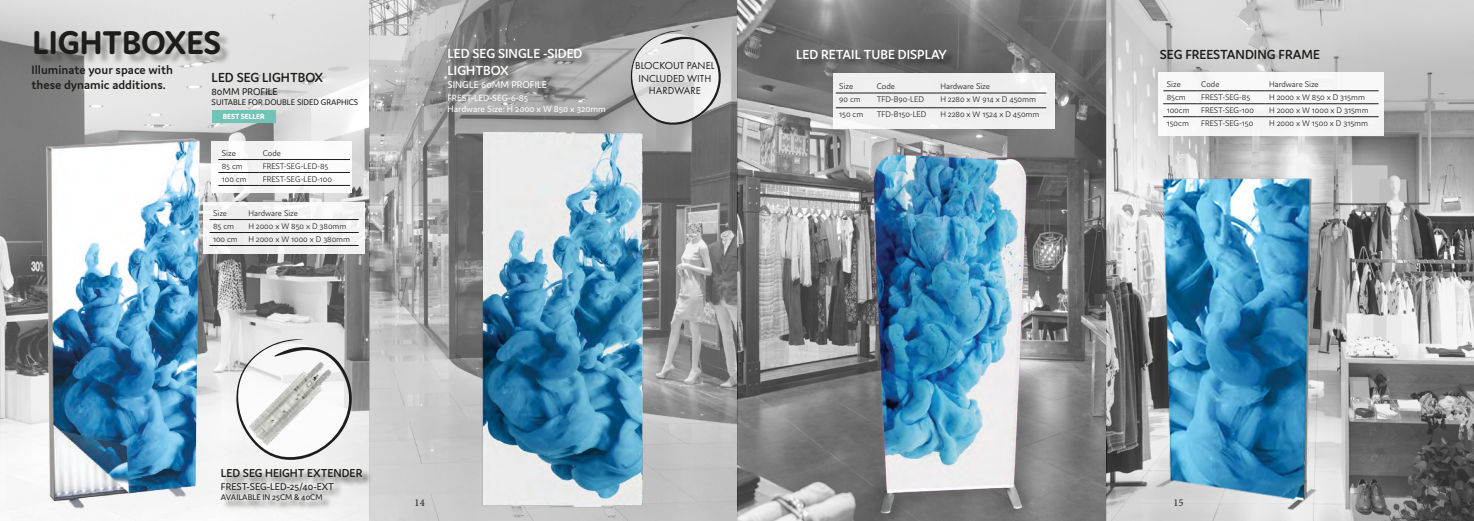
<style>
.page{position:relative;width:1474px;height:521px;background:#fff}
.page>*{position:absolute;margin:0;border:0;box-sizing:border-box;transform-origin:0 0}
.t1{font:700 35px "Domus";color:#1d1d1b}
.t2{font:600 14px/16.8px "Domus";color:#fff}
.t3{font:600 14px "Domus";color:#1d1d1b}
.t4{font:600 13.12px/15.8px "Domus";color:#1d1d1b}
.t5{font:600 12.25px "Domus";color:#1d1d1b}
.t6{font:10.5px "Domus";color:#1d1d1b}
.t7{font:10.5px/12.6px "Futura PT";color:#1d1d1b;text-align:center}
.t8{font:10.5px "Domus";color:#fff}
.t9{font:10.5px "Minion Pro";color:#1d1d1b}
.t10{font:9.62px/11.5px "Domus";color:#fff}
.t11{font:300 8.75px/13px "Domus";color:#1d1d1b}
.t12{font:8.75px "Domus";color:#1d1d1b}
.t13{font:800 7.88px "Domus";color:#fff}
</style>
<div class="page">
<img style="left:0;top:0;width:1473px;height:521px">
<svg style="left:249px;top:335px;width:108px;height:131px"></svg>
<div style="left:36px;top:33px;width:195px;height:32px;background:#1d1d1b;opacity:.36"></div>
<div style="left:222px;top:469px;width:150px;height:41px;background:#1d1d1b;opacity:.75"></div>
<img style="left:249px;top:353px;width:93px;height:98px">
<img style="left:0;top:124px;width:249px;height:396px">
<div style="left:449px;top:49px;width:142px;height:49px;background:#1d1d1b;opacity:.75"></div>
<svg style="left:624px;top:27px;width:101px;height:103px;background:#c3c3c3"></svg>
<div style="left:212px;top:141px;width:140px;height:51px;background:#fff"></div>
<hr style="left:218px;top:159px;width:41px;height:1px;background:#1d1d1b">
<hr style="left:259px;top:159px;width:91px;height:1px;background:#1d1d1b">
<hr style="left:218px;top:172px;width:41px;height:1px;background:#1d1d1b">
<hr style="left:259px;top:172px;width:91px;height:1px;background:#1d1d1b">
<hr style="left:218px;top:185px;width:41px;height:1px;background:#1d1d1b">
<hr style="left:259px;top:185px;width:91px;height:1px;background:#1d1d1b">
<div style="left:212px;top:110px;width:63px;height:13px;background:#71c3b6"></div>
<img style="left:809px;top:118px;width:284px;height:403px">
<div style="left:832px;top:73px;width:222px;height:56px;background:#efefef"></div>
<div style="left:797px;top:50px;width:159px;height:19px;background:#1d1d1b;opacity:.75"></div>
<img style="left:365px;top:132px;width:391px;height:389px">
<div style="left:203px;top:202px;width:162px;height:52px;background:#f0f0f0"></div>
<div style="left:1157px;top:72px;width:226px;height:64px;background:#f7f7f7"></div>
<img style="left:1101px;top:165px;width:271px;height:356px">
<hr style="left:209px;top:219px;width:36px;height:1px;background:#1d1d1b">
<hr style="left:245px;top:219px;width:114px;height:1px;background:#1d1d1b">
<hr style="left:209px;top:232px;width:36px;height:1px;background:#1d1d1b">
<hr style="left:245px;top:232px;width:114px;height:1px;background:#1d1d1b">
<hr style="left:209px;top:245px;width:36px;height:1px;background:#1d1d1b">
<hr style="left:245px;top:245px;width:114px;height:1px;background:#1d1d1b">
<hr style="left:835px;top:93px;width:38px;height:1px;background:#1d1d1b">
<hr style="left:873px;top:93px;width:63px;height:1px;background:#1d1d1b">
<hr style="left:936px;top:93px;width:110px;height:1px;background:#1d1d1b">
<hr style="left:835px;top:108px;width:38px;height:1px;background:#1d1d1b">
<hr style="left:873px;top:108px;width:63px;height:1px;background:#1d1d1b">
<hr style="left:936px;top:108px;width:110px;height:1px;background:#1d1d1b">
<hr style="left:1163px;top:91px;width:34px;height:1px;background:#1d1d1b">
<hr style="left:1197px;top:91px;width:68px;height:1px;background:#1d1d1b">
<hr style="left:1265px;top:91px;width:113px;height:1px;background:#1d1d1b">
<hr style="left:1163px;top:104px;width:34px;height:1px;background:#1d1d1b">
<hr style="left:1197px;top:104px;width:68px;height:1px;background:#1d1d1b">
<hr style="left:1265px;top:104px;width:113px;height:1px;background:#1d1d1b">
<hr style="left:1163px;top:117px;width:34px;height:1px;background:#1d1d1b">
<hr style="left:1197px;top:117px;width:68px;height:1px;background:#1d1d1b">
<hr style="left:1265px;top:117px;width:113px;height:1px;background:#1d1d1b">
<h1 class="t1" style="left:32px;top:23px;width:190px">LIGHTBOXES</h1>
<h3 class="t4" style="left:32px;top:61px;width:143px">Illuminate your space with these dynamic additions.</h3>
<h2 class="t3" style="left:212px;top:70px;width:113px">LED SEG LIGHTBOX</h2>
<p class="t6" style="left:212px;top:85px;width:67px">80MM PROFILE</p>
<p class="t12" style="left:212px;top:97px;width:148px">SUITABLE FOR DOUBLE SIDED GRAPHICS</p>
<p class="t13" style="left:223px;top:112px;width:43px">BEST SELLER</p>
<p class="t11" style="left:222px;top:146px;width:15px">Size</p>
<p class="t11" style="left:263px;top:146px;width:20px">Code</p>
<p class="t11" style="left:222px;top:160px;width:23px">85 cm</p>
<p class="t11" style="left:263px;top:160px;width:67px">FREST-SEG-LED-85</p>
<p class="t11" style="left:222px;top:173px;width:26px">100 cm</p>
<p class="t11" style="left:263px;top:173px;width:71px">FREST-SEG-LED-100</p>
<p class="t11" style="left:213px;top:206px;width:15px">Size</p>
<p class="t11" style="left:248px;top:206px;width:51px">Hardware Size</p>
<p class="t11" style="left:213px;top:220px;width:23px">85 cm</p>
<p class="t11" style="left:213px;top:220px;width:139px;text-indent:35px">H 2000 x W 850 x D 380mm<br>100 cm H 2000 x W 1000 x D 380mm</p>
<h2 class="t2" style="left:447px;top:45px;width:136px">LED SEG SINGLE -SIDED<br>LIGHTBOX</h2>
<p class="t8" style="left:447px;top:78px;width:101px">SINGLE 60MM PROFILE</p>
<p class="t10" style="left:447px;top:92px;width:160px">FREST-LED-SEG-6-85<br>Hardware Size: H 2000 x W 850 x 320mm</p>
<p class="t7" style="left:635px;top:59px;width:81px">BLOCKOUT PANEL<br>INCLUDED WITH<br>HARDWARE</p>
<h2 class="t2" style="left:796px;top:46px;width:152px">LED RETAIL TUBE DISPLAY</h2>
<p class="t11" style="left:839px;top:80px;width:15px">Size</p>
<p class="t11" style="left:876px;top:80px;width:20px">Code</p>
<p class="t11" style="left:940px;top:80px;width:51px">Hardware Size</p>
<p class="t11" style="left:839px;top:93px;width:23px">90 cm</p>
<p class="t11" style="left:876px;top:93px;width:49px">TFD-B90-LED</p>
<p class="t11" style="left:940px;top:93px;width:97px">H 2280 x W 914 x D 450mm</p>
<p class="t11" style="left:839px;top:108px;width:26px">150 cm</p>
<p class="t11" style="left:876px;top:108px;width:51px">TFD-B150-LED</p>
<p class="t11" style="left:940px;top:108px;width:101px">H 2280 x W 1524 x D 450mm</p>
<h3 class="t5" style="left:221px;top:466px;width:143px">LED SEG HEIGHT EXTENDER</h3>
<p class="t6" style="left:221px;top:480px;width:115px">FREST-SEG-LED-25/40-EXT</p>
<p class="t12" style="left:221px;top:492px;width:103px">AVAILABLE IN 25CM &amp; 40CM</p>
<p class="t9" style="left:414px;top:496px;width:12px">14</p>
<h2 class="t3" style="left:1159px;top:47px;width:161px">SEG FREESTANDING FRAME</h2>
<p class="t11" style="left:1166px;top:78px;width:15px">Size</p>
<p class="t11" style="left:1201px;top:78px;width:20px">Code</p>
<p class="t11" style="left:1269px;top:78px;width:51px">Hardware Size</p>
<p class="t11" style="left:1166px;top:91px;width:21px">85cm</p>
<p class="t11" style="left:1201px;top:91px;width:51px">FREST-SEG-85</p>
<p class="t11" style="left:1269px;top:91px;width:97px">H 2000 x W 850 x D 315mm</p>
<p class="t11" style="left:1166px;top:104px;width:24px">100cm</p>
<p class="t11" style="left:1201px;top:104px;width:54px">FREST-SEG-100</p>
<p class="t11" style="left:1269px;top:104px;width:101px">H 2000 x W 1000 x D 315mm</p>
<p class="t11" style="left:1166px;top:117px;width:24px">150cm</p>
<p class="t11" style="left:1201px;top:117px;width:54px">FREST-SEG-150</p>
<p class="t11" style="left:1269px;top:117px;width:100px">H 2000 x W 1500 x D 315mm</p>
<p class="t9" style="left:1173px;top:496px;width:12px">15</p>
</div>
